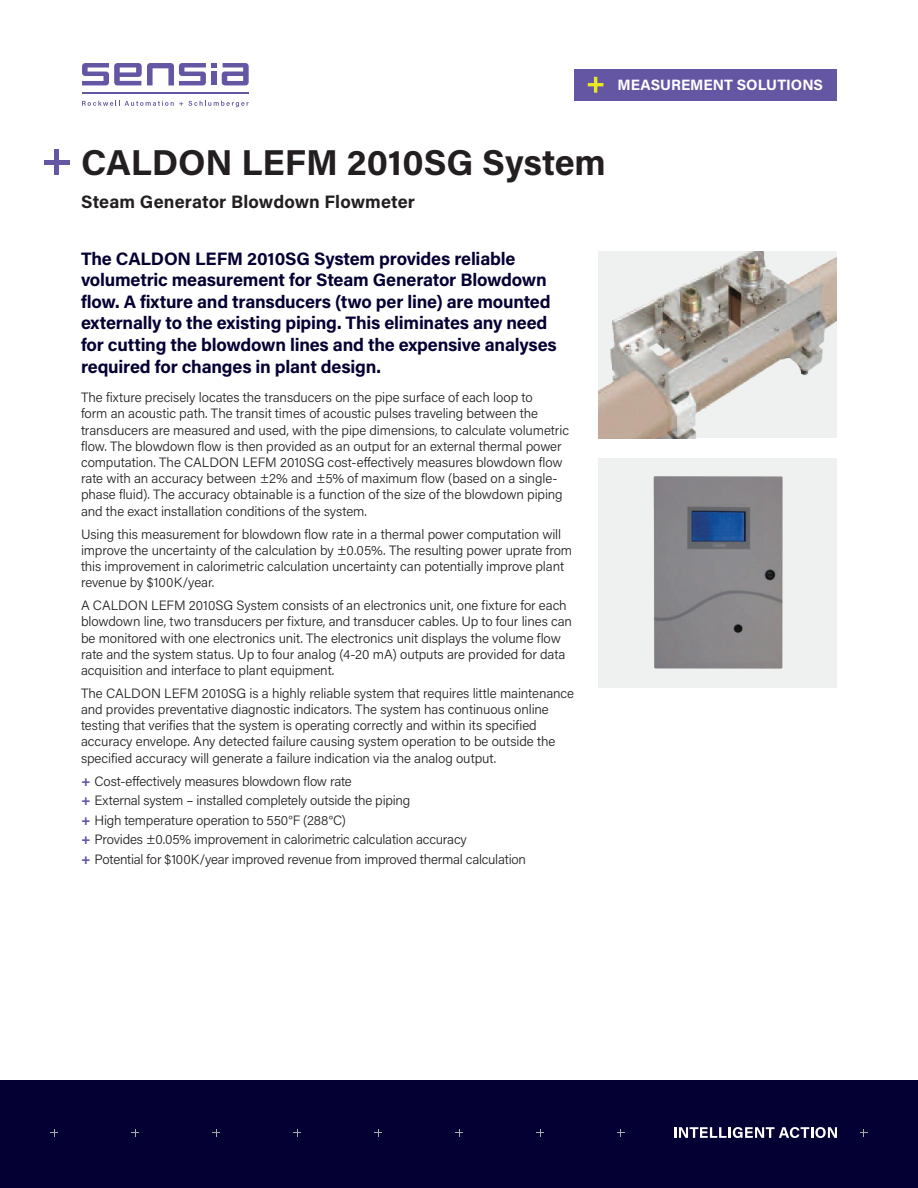
<style>
.page{position:relative;width:918px;height:1188px;background:#fff}
.page>*{position:absolute;margin:0;border:0;box-sizing:border-box;transform-origin:0 0}
.t1{font:700 36px "Acumin Pro";letter-spacing:-.005em;color:#231f20}
.t2{font:700 18px/21.6px "Acumin Pro";letter-spacing:-.01em;color:#050033}
.t3{font:700 18px "Acumin Pro";letter-spacing:.01em;color:#231f20}
.t4{font:700 15px "Acumin Pro";color:#fff}
.t5{font:300 13.5px/16.2px "Acumin Pro";letter-spacing:-.005em;color:#231f20}
.s1{font-weight:700;color:#6556a4}
</style>
<div class="page">
<div style="left:0;top:1080px;width:918px;height:108px;background:#050033"></div>
<svg style="left:617px;top:1129px;width:8px;height:7px"></svg>
<svg style="left:536px;top:1129px;width:8px;height:7px"></svg>
<svg style="left:455px;top:1129px;width:8px;height:7px"></svg>
<svg style="left:374px;top:1129px;width:8px;height:7px"></svg>
<svg style="left:293px;top:1129px;width:8px;height:7px"></svg>
<svg style="left:212px;top:1129px;width:8px;height:7px"></svg>
<svg style="left:131px;top:1129px;width:8px;height:7px"></svg>
<svg style="left:50px;top:1129px;width:8px;height:7px"></svg>
<svg style="left:860px;top:1129px;width:8px;height:7px"></svg>
<svg style="left:674px;top:1127px;width:163px;height:11px"></svg>
<img style="left:598px;top:251px;width:239px;height:187px">
<div style="left:598px;top:458px;width:239px;height:230px;background:#eff1f0"></div>
<img style="left:653px;top:476px;width:130px;height:193px">
<svg style="left:82px;top:63px;width:167px;height:22px"></svg>
<div style="left:211px;top:71px;width:6px;height:14px;background:#6556a4"></div>
<hr style="left:82px;top:93px;width:167px;height:1px;background:#6556a4">
<svg style="left:82px;top:101px;width:167px;height:6px"></svg>
<hr style="left:55px;top:150px;width:4px;height:25px;background:#6556a4">
<div style="left:44px;top:160px;width:26px;height:5px;background:#6556a4"></div>
<div style="left:574px;top:69px;width:263px;height:32px;background:#6556a4"></div>
<svg style="left:588px;top:77px;width:15px;height:16px"></svg>
<p class="t4" style="left:617px;top:74px;width:207px">MEASUREMENT SOLUTIONS</p>
<h1 class="t1" style="left:81px;top:137px;width:526px">CALDON LEFM 2010SG System</h1>
<h2 class="t3" style="left:81px;top:189px;width:336px">Steam Generator Blowdown Flowmeter</h2>
<p class="t2" style="left:81px;top:247px;width:477px">The CALDON LEFM 2010SG System provides reliable volumetric measurement for Steam Generator Blowdown flow. A fixture and transducers (two per line) are mounted externally to the existing piping. This eliminates any need for cutting the blowdown lines and the expensive analyses required for changes in plant design.</p>
<p class="t5" style="left:81px;top:389px;width:490px">The fixture precisely locates the transducers on the pipe surface of each loop to<br>form an acoustic path. The transit times of acoustic pulses traveling between the transducers are measured and used, with the pipe dimensions, to calculate volumetric flow. The blowdown flow is then provided as an output for an external thermal power computation. The CALDON LEFM 2010SG cost-effectively measures blowdown flow rate with an accuracy between ±2% and ±5% of maximum flow (based on a single&shy;phase fluid). The accuracy obtainable is a function of the size of the blowdown piping and the exact installation conditions of the system.</p>
<p class="t5" style="left:81px;top:525px;width:493px">Using this measurement for blowdown flow rate in a thermal power computation will improve the uncertainty of the calculation by ±0.05%. The resulting power uprate from this improvement in calorimetric calculation uncertainty can potentially improve plant revenue by $100K/year.</p>
<p class="t5" style="left:81px;top:597px;width:493px">A CALDON LEFM 2010SG System consists of an electronics unit, one fixture for each blowdown line, two transducers per fixture, and transducer cables. Up to four lines can be monitored with one electronics unit. The electronics unit displays the volume flow rate and the system status. Up to four analog (4-20 mA) outputs are provided for data acquisition and interface to plant equipment.</p>
<p class="t5" style="left:81px;top:685px;width:495px">The CALDON LEFM 2010SG is a highly reliable system that requires little maintenance and provides preventative diagnostic indicators. The system has continuous online testing that verifies that the system is operating correctly and within its specified accuracy envelope. Any detected failure causing system operation to be outside the specified accuracy will generate a failure indication via the analog output.</p>
<p class="t5" style="left:81px;top:771px;width:447px;line-height:19.6px"><span class="s1">+</span> Cost-effectively measures blowdown flow rate<br><span class="s1">+</span> External system – installed completely outside the piping<br><span class="s1">+</span> High temperature operation to 550°F (288°C)<br><span class="s1">+</span> Provides ±0.05% improvement in calorimetric calculation accuracy<br><span class="s1">+</span> Potential for $100K/year improved revenue from improved thermal calculation</p>
</div>
